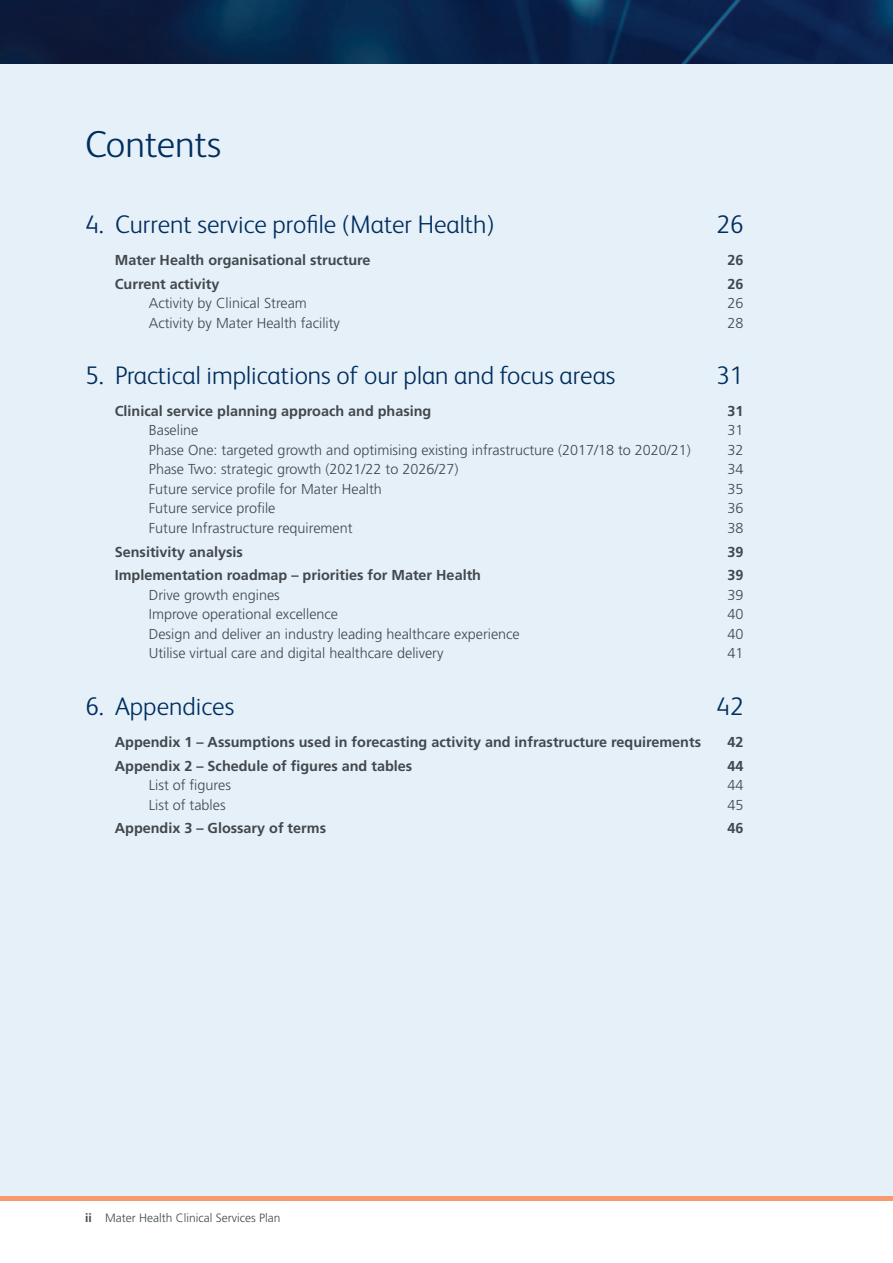
<style>
.page{position:relative;width:893px;height:1263px;background:#fff}
.page>*{position:absolute;margin:0;border:0;box-sizing:border-box;transform-origin:0 0}
.t1{font:300 37.5px "FS Albert";color:#002e5e}
.t2{font:300 25.5px "FS Albert";color:#002e5e}
.t3{font:300 14.4px "Frutiger LT Std";color:#42484c}
.t4{font:700 14.4px "Frutiger LT Std";color:#42484c}
.t5{font:300 12px "Frutiger LT Std";color:#42484c}
.s1{font-weight:700}
</style>
<div class="page">
<img style="left:0;top:0;width:893px;height:64px">
<div style="left:0;top:64px;width:893px;height:1132px;background:#e6f0f8"></div>
<hr style="left:0;top:1196px;width:893px;height:4px;background:#f79a70">
<h1 class="t1" style="left:85px;top:119px;width:138px">Contents</h1>
<h2 class="t2" style="left:85px;top:207px;width:411px">4. Current service profile (Mater Health)</h2>
<h2 class="t2" style="left:716px;top:207px;width:29px">26</h2>
<p class="t4" style="left:115px;top:251px;width:257px">Mater Health organisational structure</p>
<p class="t4" style="left:728px;top:251px;width:18px">26</p>
<p class="t4" style="left:115px;top:275px;width:106px">Current activity</p>
<p class="t4" style="left:728px;top:275px;width:18px">26</p>
<p class="t3" style="left:149px;top:295px;width:160px">Activity by Clinical Stream</p>
<p class="t3" style="left:728px;top:295px;width:18px">26</p>
<p class="t3" style="left:149px;top:314px;width:193px">Activity by Mater Health facility</p>
<p class="t3" style="left:728px;top:314px;width:18px">28</p>
<h2 class="t2" style="left:85px;top:358px;width:532px">5. Practical implications of our plan and focus areas</h2>
<h2 class="t2" style="left:716px;top:358px;width:29px">31</h2>
<p class="t4" style="left:115px;top:402px;width:318px">Clinical service planning approach and phasing</p>
<p class="t4" style="left:728px;top:402px;width:18px">31</p>
<p class="t3" style="left:149px;top:422px;width:51px">Baseline</p>
<p class="t3" style="left:728px;top:422px;width:18px">31</p>
<p class="t3" style="left:149px;top:442px;width:544px">Phase One: targeted growth and optimising existing infrastructure (2017/18 to 2020/21)</p>
<p class="t3" style="left:728px;top:442px;width:18px">32</p>
<p class="t3" style="left:149px;top:461px;width:311px">Phase Two: strategic growth (2021/22 to 2026/27)</p>
<p class="t3" style="left:728px;top:461px;width:18px">34</p>
<p class="t3" style="left:149px;top:481px;width:235px">Future service profile for Mater Health</p>
<p class="t3" style="left:728px;top:481px;width:18px">35</p>
<p class="t3" style="left:149px;top:500px;width:128px">Future service profile</p>
<p class="t3" style="left:728px;top:500px;width:18px">36</p>
<p class="t3" style="left:149px;top:520px;width:205px">Future Infrastructure requirement</p>
<p class="t3" style="left:728px;top:520px;width:18px">38</p>
<p class="t4" style="left:115px;top:543px;width:130px">Sensitivity analysis</p>
<p class="t4" style="left:728px;top:543px;width:18px">39</p>
<p class="t4" style="left:115px;top:567px;width:368px">Implementation roadmap – priorities for Mater Health</p>
<p class="t4" style="left:728px;top:567px;width:18px">39</p>
<p class="t3" style="left:149px;top:587px;width:132px">Drive growth engines</p>
<p class="t3" style="left:728px;top:587px;width:18px">39</p>
<p class="t3" style="left:149px;top:606px;width:191px">Improve operational excellence</p>
<p class="t3" style="left:728px;top:606px;width:18px">40</p>
<p class="t3" style="left:149px;top:626px;width:372px">Design and deliver an industry leading healthcare experience</p>
<p class="t3" style="left:728px;top:626px;width:18px">40</p>
<p class="t3" style="left:149px;top:645px;width:296px">Utilise virtual care and digital healthcare delivery</p>
<p class="t3" style="left:728px;top:645px;width:18px">41</p>
<h2 class="t2" style="left:85px;top:689px;width:151px">6. Appendices</h2>
<h2 class="t2" style="left:716px;top:689px;width:29px">42</h2>
<p class="t4" style="left:115px;top:733px;width:588px">Appendix 1 – Assumptions used in forecasting activity and infrastructure requirements</p>
<p class="t4" style="left:728px;top:733px;width:18px">42</p>
<p class="t4" style="left:115px;top:757px;width:299px">Appendix 2 – Schedule of figures and tables</p>
<p class="t4" style="left:728px;top:757px;width:18px">44</p>
<p class="t3" style="left:149px;top:777px;width:84px">List of figures</p>
<p class="t3" style="left:728px;top:777px;width:18px">44</p>
<p class="t3" style="left:149px;top:796px;width:78px">List of tables</p>
<p class="t3" style="left:728px;top:796px;width:18px">45</p>
<p class="t4" style="left:115px;top:820px;width:213px">Appendix 3 – Glossary of terms</p>
<p class="t4" style="left:728px;top:820px;width:18px">46</p>
<p class="t5" style="left:85px;top:1211px;width:197px"><span class="s1">ii</span> Mater Health Clinical Services Plan</p>
</div>
